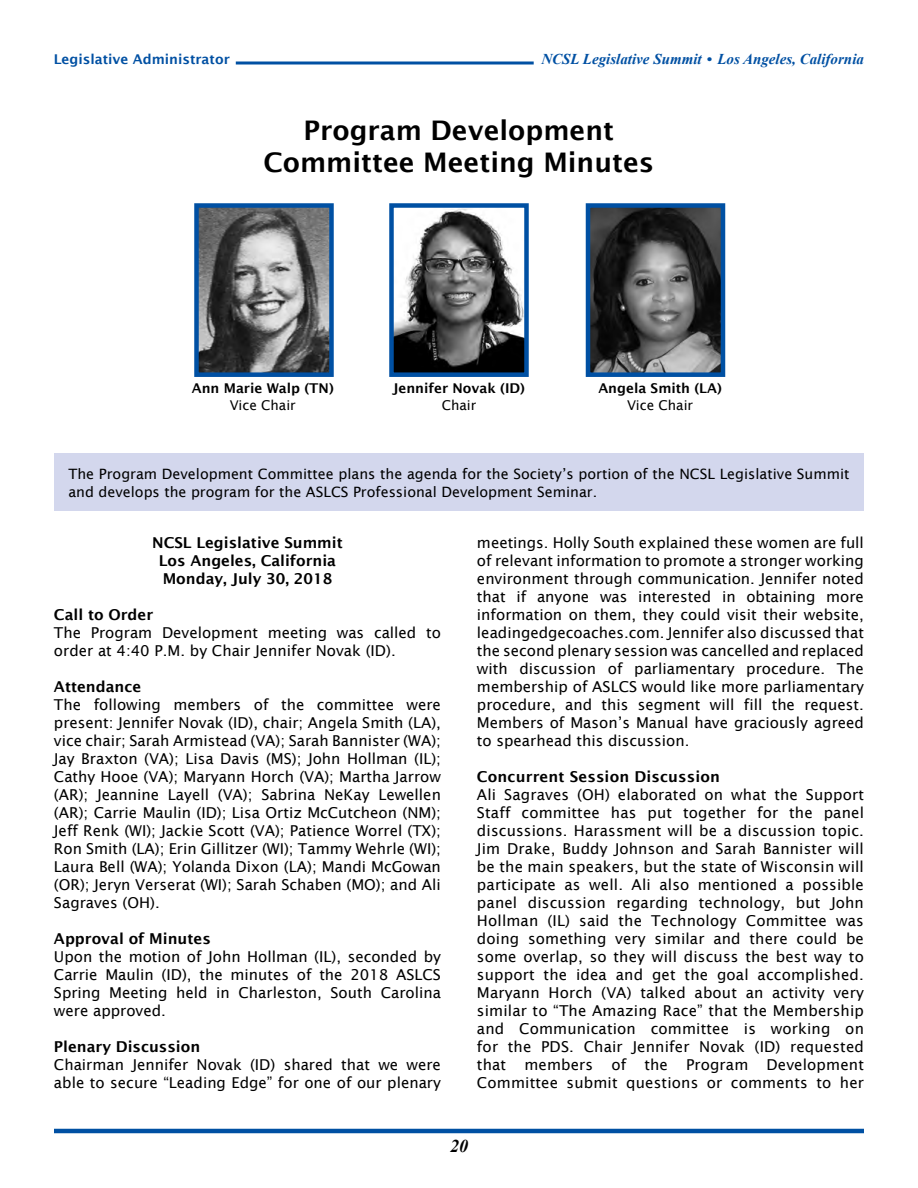
<style>
.page{position:relative;width:918px;height:1188px;background:#fff}
.page>*{position:absolute;margin:0;border:0;box-sizing:border-box;transform-origin:0 0}
.t1{font:600 27px/32.4px "Lucida Sans";color:#000;text-align:center}
.t2{font:italic 700 18px "Times New Roman";color:#000}
.t3{font:15px/18px "Lucida Sans";color:#000;text-align:justify}
.t4{font:600 15px/18px "Lucida Sans";color:#000;text-align:center}
.t5{font:italic 700 15px "Times New Roman";color:#0050a3}
.t6{font:14.25px/18px "Lucida Sans";color:#000}
.t7{font:600 13.5px "Lucida Sans";color:#000}
.t8{font:600 13.5px "Lucida Sans";color:#0050a3}
.t9{font:13.5px "Lucida Sans";color:#000}
</style>
<div class="page">
<hr style="left:236px;top:62px;width:298px;height:2px;background:#0050a3">
<hr style="left:54px;top:1129px;width:810px;height:4px;background:#0050a3">
<img style="left:199px;top:208px;width:130px;height:164px">
<div style="left:194px;top:203px;width:140px;height:174px;border:4px solid #0050a3"></div>
<img style="left:394px;top:208px;width:130px;height:164px">
<div style="left:389px;top:203px;width:140px;height:174px;border:4px solid #0050a3"></div>
<img style="left:591px;top:208px;width:129px;height:164px">
<div style="left:586px;top:203px;width:139px;height:174px;border:4px solid #0050a3"></div>
<div style="left:54px;top:453px;width:810px;height:58px;background:#d3d7ed"></div>
<p class="t8" style="left:54px;top:51px;width:178px">Legislative Administrator</p>
<p class="t5" style="left:541px;top:49px;width:324px">NCSL Legislative Summit • Los Angeles, California</p>
<h1 class="t1" style="left:264px;top:114px;width:392px">Program Development<br>Committee Meeting Minutes</h1>
<p class="t7" style="left:192px;top:381px;width:143px">Ann Marie Walp (TN)</p>
<p class="t9" style="left:230px;top:397px;width:68px">Vice Chair</p>
<p class="t7" style="left:393px;top:381px;width:134px">Jennifer Novak (ID)</p>
<p class="t9" style="left:442px;top:397px;width:36px">Chair</p>
<p class="t7" style="left:598px;top:381px;width:125px">Angela Smith (LA)</p>
<p class="t9" style="left:627px;top:397px;width:68px">Vice Chair</p>
<p class="t6" style="left:68px;top:465px;width:783px">The Program Development Committee plans the agenda for the Society’s portion of the NCSL Legislative Summit and develops the program for the ASLCS Professional Development Seminar.</p>
<p class="t4" style="left:152px;top:533px;width:192px">NCSL Legislative Summit<br>Los Angeles, California<br>Monday, July 30, 2018</p>
<p class="t4" style="left:54px;top:605px;width:101px">Call to Order</p>
<p class="t3" style="left:54px;top:623px;width:389px">The Program Development meeting was called to order at 4:40 P.M. by Chair Jennifer Novak (ID).</p>
<p class="t4" style="left:54px;top:677px;width:89px">Attendance</p>
<p class="t3" style="left:54px;top:695px;width:389px">The following members of the committee were present: Jennifer Novak (ID), chair; Angela Smith (LA), vice chair; Sarah Armistead (VA); Sarah Bannister (WA); Jay Braxton (VA); Lisa Davis (MS); John Hollman (IL); Cathy Hooe (VA); Maryann Horch (VA); Martha Jarrow (AR); Jeannine Layell (VA); Sabrina NeKay Lewellen (AR); Carrie Maulin (ID); Lisa Ortiz McCutcheon (NM); Jeff Renk (WI); Jackie Scott (VA); Patience Worrel (TX); Ron Smith (LA); Erin Gillitzer (WI); Tammy Wehrle (WI); Laura Bell (WA); Yolanda Dixon (LA); Mandi McGowan (OR); Jeryn Verserat (WI); Sarah Schaben (MO); and Ali Sagraves (OH).</p>
<p class="t4" style="left:54px;top:929px;width:158px">Approval of Minutes</p>
<p class="t3" style="left:54px;top:947px;width:389px">Upon the motion of John Hollman (IL), seconded by Carrie Maulin (ID), the minutes of the 2018 ASLCS Spring Meeting held in Charleston, South Carolina were approved.</p>
<p class="t4" style="left:54px;top:1037px;width:148px">Plenary Discussion</p>
<p class="t3" style="left:54px;top:1055px;width:388px">Chairman Jennifer Novak (ID) shared that we were able to secure “Leading Edge” for one of our plenary</p>
<p class="t3" style="left:477px;top:533px;width:389px">meetings. Holly South explained these women are full of relevant information to promote a stronger working environment through communication. Jennifer noted that if anyone was interested in obtaining more information on them, they could visit their website, leadingedgecoaches.com. Jennifer also discussed that the second plenary session was cancelled and replaced with discussion of parliamentary procedure. The membership of ASLCS would like more parliamentary procedure, and this segment will fill the request.<br>Members of Mason’s Manual have graciously agreed to spearhead this discussion.</p>
<p class="t4" style="left:477px;top:767px;width:245px">Concurrent Session Discussion</p>
<p class="t3" style="left:477px;top:785px;width:389px">Ali Sagraves (OH) elaborated on what the Support Staff committee has put together for the panel discussions. Harassment will be a discussion topic.<br>Jim Drake, Buddy Johnson and Sarah Bannister will be the main speakers, but the state of Wisconsin will participate as well. Ali also mentioned a possible panel discussion regarding technology, but John Hollman (IL) said the Technology Committee was doing something very similar and there could be some overlap, so they will discuss the best way to support the idea and get the goal accomplished.<br>Maryann Horch (VA) talked about an activity very similar to “The Amazing Race” that the Membership and Communication committee is working on for the PDS. Chair Jennifer Novak (ID) requested that members of the Program Development Committee submit questions or comments to her</p>
<p class="t2" style="left:450px;top:1134px;width:19px">20</p>
</div>
